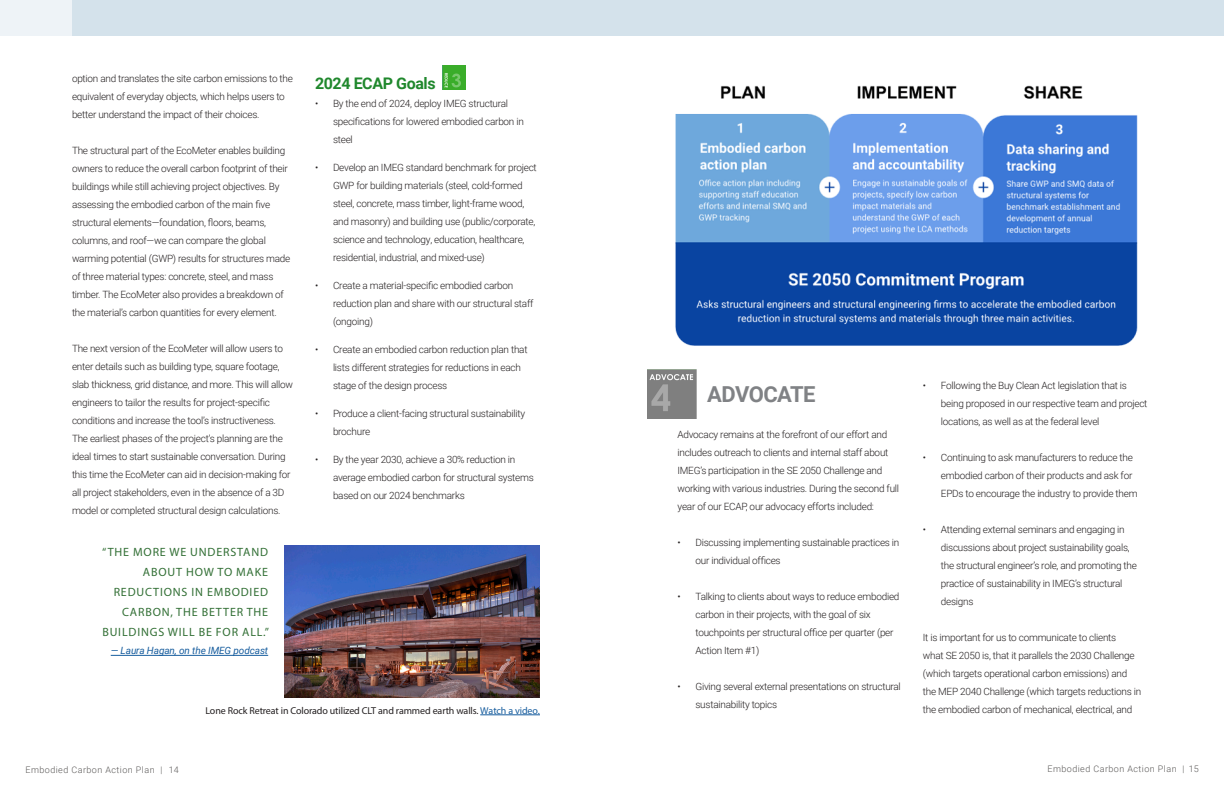
<style>
.page{position:relative;width:1224px;height:792px;background:#fff}
.page>*{position:absolute;margin:0;border:0;box-sizing:border-box;transform-origin:0 0}
.Body{font:700 22px "Roboto";letter-spacing:-.025em;color:#808285}
.Body-2{font:700 16px "Roboto";letter-spacing:-.025em;color:#20882d}
.Callout{font:12px/20px "Myriad Pro";letter-spacing:.07em;color:#337036;text-align:right}
.Body-3{font:300 10px/18px "Roboto";letter-spacing:-.025em;color:#231f20}
.Bullets{font:10px "Myriad Pro";letter-spacing:-.01em;color:#231f20}
.Body-4{font:italic 10px "Roboto";letter-spacing:-.01em;color:#175d9e}
.t1{font:300 9px "Roboto";letter-spacing:.05em;color:#5b5958}
.s1{color:#175d9e}
</style>
<div class="page">
<div style="left:612px;top:0;width:612px;height:36px;background:#d4e2eb"></div>
<div style="left:0;top:0;width:612px;height:36px;background:#d4e2eb"></div>
<div style="left:0;top:0;width:71px;height:36px;background:#eef3f7"></div>
<img style="left:648px;top:369px;width:49px;height:49px">
<img style="left:675px;top:85px;width:463px;height:261px">
<img style="left:284px;top:545px;width:256px;height:153px">
<hr style="left:480px;top:715px;width:60px;height:1px;background:#175d9e">
<img style="left:442px;top:65px;width:23px;height:25px">
<hr style="left:111px;top:655px;width:157px;height:1px;background:#175d9e">
<p class="Body-3" style="left:72px;top:70px;width:223px">option and translates the site carbon emissions to the equivalent of everyday objects, which helps users to better understand the impact of their choices.</p>
<p class="Body-3" style="left:72px;top:142px;width:220px">The structural part of the EcoMeter enables building owners to reduce the overall carbon footprint of their buildings while still achieving project objectives. By assessing the embodied carbon of the main five structural elements—foundation, floors, beams, columns, and roof—we can compare the global warming potential (GWP) results for structures made of three material types: concrete, steel, and mass timber. The EcoMeter also provides a breakdown of the material’s carbon quantities for every element.</p>
<p class="Body-3" style="left:72px;top:340px;width:223px">The next version of the EcoMeter will allow users to enter details such as building type, square footage, slab thickness, grid distance, and more. This will allow engineers to tailor the results for project-specific conditions and increase the tool’s instructiveness.<br>The earliest phases of the project’s planning are the ideal times to start sustainable conversation. During this time the EcoMeter can aid in decision-making for all project stakeholders, even in the absence of a 3D model or completed structural design calculations.</p>
<p class="Body-2" style="left:315px;top:72px;width:122px">2024 ECAP Goals</p>
<p class="Body-3" style="left:333px;top:94px;width:192px;text-indent:-18px">• By the end of 2024, deploy IMEG structural specifications for lowered embodied carbon in steel</p>
<p class="Body-3" style="left:333px;top:158px;width:205px;text-indent:-18px">• Develop an IMEG standard benchmark for project GWP for building materials (steel, cold-formed steel, concrete, mass timber, light-frame wood, and masonry) and building use (public/corporate, science and technology, education, healthcare, residential, industrial, and mixed-use)</p>
<p class="Body-3" style="left:333px;top:276px;width:202px;text-indent:-18px">• Create a material-specific embodied carbon reduction plan and share with our structural staff (ongoing)</p>
<p class="Body-3" style="left:333px;top:340px;width:196px;text-indent:-18px">• Create an embodied carbon reduction plan that lists different strategies for reductions in each stage of the design process</p>
<p class="Body-3" style="left:333px;top:404px;width:194px;text-indent:-18px">• Produce a client-facing structural sustainability brochure</p>
<p class="Body-3" style="left:333px;top:450px;width:202px;text-indent:-18px">• By the year 2030, achieve a 30% reduction in average embodied carbon for structural systems based on our 2024 benchmarks</p>
<p class="Body-3" style="left:941px;top:376px;width:208px;text-indent:-18px">• Following the Buy Clean Act legislation that is being proposed in our respective team and project locations, as well as at the federal level</p>
<p class="Body-3" style="left:941px;top:448px;width:198px;text-indent:-18px">• Continuing to ask manufacturers to reduce the embodied carbon of their products and ask for<br>EPDs to encourage the industry to provide them</p>
<p class="Body-3" style="left:941px;top:520px;width:198px;text-indent:-18px">• Attending external seminars and engaging in discussions about project sustainability goals, the structural engineer’s role, and promoting the practice of sustainability in IMEG’s structural designs</p>
<p class="Body-3" style="left:923px;top:628px;width:220px">It is important for us to communicate to clients<br>what SE 2050 is, that it parallels the 2030 Challenge (which targets operational carbon emissions) and the MEP 2040 Challenge (which targets reductions in</p>
<p class="Body" style="left:707px;top:379px;width:110px">ADVOCATE</p>
<p class="Body-3" style="left:678px;top:425px;width:223px">Advocacy remains at the forefront of our effort and includes outreach to clients and internal staff about IMEG’s participation in the SE 2050 Challenge and working with various industries. During the second full year of our ECAP, our advocacy efforts included:</p>
<p class="Body-3" style="left:696px;top:533px;width:205px;text-indent:-18px">• Discussing implementing sustainable practices in our individual offices</p>
<p class="Body-3" style="left:696px;top:587px;width:205px;text-indent:-18px">• Talking to clients about ways to reduce embodied carbon in their projects, with the goal of six touchpoints per structural office per quarter (per Action Item #1)</p>
<p class="Body-3" style="left:696px;top:677px;width:207px;text-indent:-18px">• Giving several external presentations on structural sustainability topics</p>
<p class="Callout" style="left:102px;top:542px;width:168px">“THE MORE WE UNDERSTAND<br>ABOUT HOW TO MAKE<br>REDUCTIONS IN EMBODIED<br>CARBON, THE BETTER THE<br>BUILDINGS WILL BE FOR ALL.”</p>
<p class="Body-4" style="left:111px;top:644px;width:159px">— Laura Hagan, on the IMEG podcast</p>
<p class="Bullets" style="left:206px;top:704px;width:336px">Lone Rock Retreat in Colorado utilized CLT and rammed earth walls. <span class="s1">Watch a video.</span></p>
<p class="Body-3" style="left:923px;top:700px;width:211px">the embodied carbon of mechanical, electrical, and</p>
<p class="t1" style="left:25px;top:763px;width:155px">Embodied Carbon Action Plan | 14</p>
<p class="t1" style="left:1047px;top:762px;width:153px">Embodied Carbon Action Plan | 15</p>
</div>
